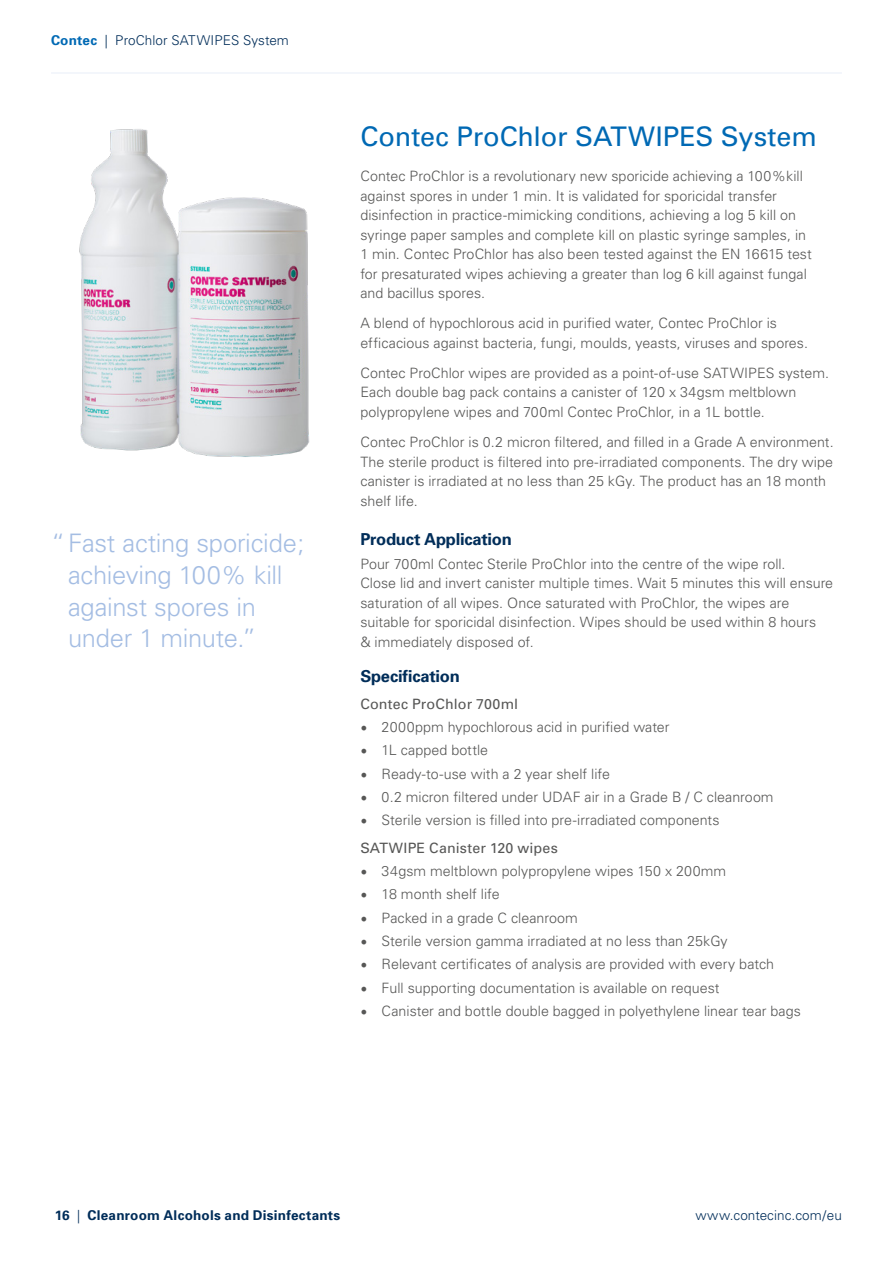
<style>
.page{position:relative;width:893px;height:1263px;background:#fff}
.page>*{position:absolute;margin:0;border:0;box-sizing:border-box;transform-origin:0 0}
.NEW_Main_page_headin{font:27px "Univers";letter-spacing:-.005em;color:#0069b4}
.NEW_side_quote_large{font:300 25.5px/31.5px "Univers";letter-spacing:-.01em;color:#a4bde3}
.NEW_Sub_heading{font:700 16.5px "Univers";letter-spacing:-.015em;color:#002d59}
.NEW_Body_copy{font:300 14.25px/19.5px "Univers";color:#575756}
.t1{font:14.25px "Univers";letter-spacing:.01em;color:#575756}
.t2{font:300 13.5px "Univers";letter-spacing:.005em;color:#002d59}
.t3{font:700 13.5px "Univers";letter-spacing:.015em;color:#002d59}
.s1{font-weight:700;color:#0069b4}
.s2{font-family:"Minion Pro";font-weight:400;font-size:18px}
.s3{font-weight:300}
</style>
<div class="page">
<hr style="left:51px;top:73px;width:791px;height:1px;background:#e9eef9">
<img style="left:79px;top:129px;width:231px;height:328px">
<p class="t2" style="left:51px;top:32px;width:239px"><span class="s1">Contec</span> | ProChlor SATWIPES System</p>
<p class="NEW_side_quote_large" style="left:68px;top:528px;width:238px;text-indent:-17px">“Fast acting sporicide; achieving 100% kill against spores in under 1 minute.”</p>
<p class="NEW_Main_page_headin" style="left:360px;top:120px;width:458px">Contec ProChlor SATWIPES System</p>
<p class="NEW_Body_copy" style="left:360px;top:166px;width:453px">Contec ProChlor is a revolutionary new sporicide achieving a 100%kill against spores in under 1 min. It is validated for sporicidal transfer disinfection in practice-mimicking conditions, achieving a log 5 kill on syringe paper samples and complete kill on plastic syringe samples, in 1 min. Contec ProChlor has also been tested against the EN 16615 test for presaturated wipes achieving a greater than log 6 kill against fungal and bacillus spores.</p>
<p class="NEW_Body_copy" style="left:360px;top:314px;width:449px">A blend of hypochlorous acid in purified water, Contec ProChlor is efficacious against bacteria, fungi, moulds, yeasts, viruses and spores.</p>
<p class="NEW_Body_copy" style="left:360px;top:363px;width:470px">Contec ProChlor wipes are provided as a point-of-use SATWIPES system.<br>Each double bag pack contains a canister of 120 x 34gsm meltblown polypropylene wipes and 700ml Contec ProChlor, in a 1L bottle.</p>
<p class="NEW_Body_copy" style="left:360px;top:432px;width:475px">Contec ProChlor is 0.2 micron filtered, and filled in a Grade A environment.<br>The sterile product is filtered into pre-irradiated components. The dry wipe canister is irradiated at no less than 25 kGy. The product has an 18 month shelf life.</p>
<p class="NEW_Sub_heading" style="left:360px;top:529px;width:153px">Product Application</p>
<p class="NEW_Body_copy" style="left:360px;top:554px;width:474px">Pour 700ml Contec Sterile ProChlor into the centre of the wipe roll.<br>Close lid and invert canister multiple times. Wait 5 minutes this will ensure saturation of all wipes. Once saturated with ProChlor, the wipes are suitable for sporicidal disinfection. Wipes should be used within 8 hours<br>&amp; immediately disposed of.</p>
<p class="NEW_Sub_heading" style="left:360px;top:666px;width:101px">Specification</p>
<p class="t1" style="left:360px;top:695px;width:159px">Contec ProChlor 700ml</p>
<p class="NEW_Body_copy" style="left:360px;top:717px;width:311px"><span class="s2">•</span> 2000ppm hypochlorous acid in purified water</p>
<p class="NEW_Body_copy" style="left:360px;top:740px;width:129px"><span class="s2">•</span> 1L capped bottle</p>
<p class="NEW_Body_copy" style="left:360px;top:764px;width:251px"><span class="s2">•</span> Ready-to-use with a 2 year shelf life</p>
<p class="NEW_Body_copy" style="left:360px;top:787px;width:415px"><span class="s2">•</span> 0.2 micron filtered under UDAF air in a Grade B / C cleanroom</p>
<p class="NEW_Body_copy" style="left:360px;top:810px;width:361px"><span class="s2">•</span> Sterile version is filled into pre-irradiated components</p>
<p class="t1" style="left:360px;top:839px;width:199px">SATWIPE Canister 120 wipes</p>
<p class="NEW_Body_copy" style="left:360px;top:861px;width:367px"><span class="s2">•</span> 34gsm meltblown polypropylene wipes 150 x 200mm</p>
<p class="NEW_Body_copy" style="left:360px;top:884px;width:141px"><span class="s2">•</span> 18 month shelf life</p>
<p class="NEW_Body_copy" style="left:360px;top:908px;width:219px"><span class="s2">•</span> Packed in a grade C cleanroom</p>
<p class="NEW_Body_copy" style="left:360px;top:931px;width:369px"><span class="s2">•</span> Sterile version gamma irradiated at no less than 25kGy</p>
<p class="NEW_Body_copy" style="left:360px;top:954px;width:415px"><span class="s2">•</span> Relevant certificates of analysis are provided with every batch</p>
<p class="NEW_Body_copy" style="left:360px;top:978px;width:361px"><span class="s2">•</span> Full supporting documentation is available on request</p>
<p class="NEW_Body_copy" style="left:360px;top:1001px;width:442px"><span class="s2">•</span> Canister and bottle double bagged in polyethylene linear tear bags</p>
<p class="t3" style="left:55px;top:1207px;width:287px">16 <span class="s3">|</span> Cleanroom Alcohols and Disinfectants</p>
<p class="t2" style="left:695px;top:1207px;width:148px">www.contecinc.com/eu</p>
</div>
